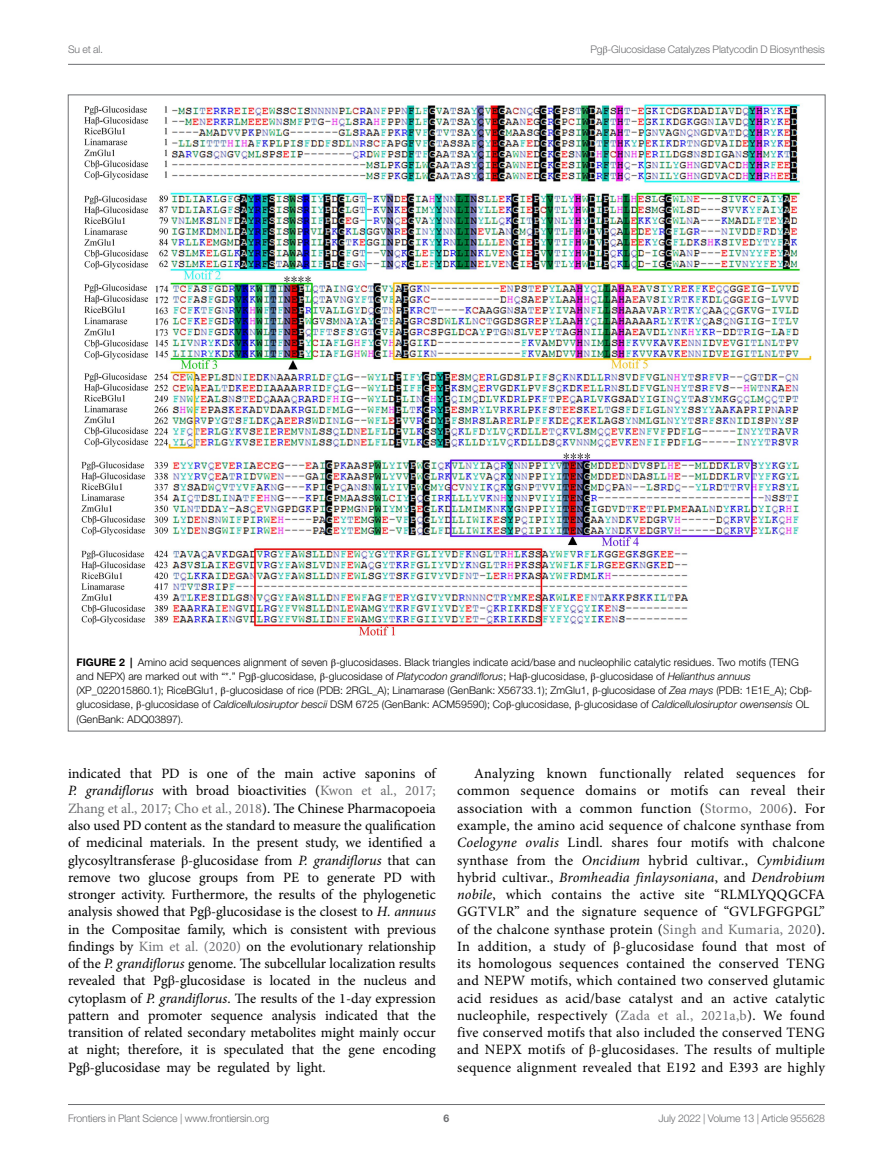
<style>
.page{position:relative;width:893px;height:1170px;background:#fff}
.page>*{position:absolute;margin:0;border:0;box-sizing:border-box;transform-origin:0 0}
.TEXT_FLUSH{font:14.25px/17.2px "Minion Pro";color:#000;text-align:justify}
.TEXT{font:14.25px/17.2px "Minion Pro";letter-spacing:.02em;color:#000;text-align:justify}
.FIG_LEG{font:300 10.5px/14.2px "Helvetica Neue LT Std";color:#000}
.t1{font:300 10.5px "Helvetica Neue LT Std";letter-spacing:-.015em;color:#6d6e71}
.t2{font:700 10.5px "Helvetica Neue LT Std";color:#6d6e71}
.s1{font-family:"STIX General";font-weight:400}
.s2{font-weight:700}
.s3{font-style:italic}
.s4{color:#6d6e71}
.s5{font-family:"STIX General"}
</style>
<div class="page">
<hr style="left:68px;top:64px;width:757px;height:1px;background:#6d6e71">
<hr style="left:68px;top:1104px;width:757px;height:1px;background:#6d6e71">
<img style="left:81px;top:104px;width:731px;height:532px">
<p class="t1" style="left:68px;top:42px;width:37px">Su et al.</p>
<p class="t1" style="left:590px;top:42px;width:236px">Pg<span class="s1">β</span>-Glucosidase Catalyzes Platycodin D Biosynthesis</p>
<p class="FIG_LEG" style="left:77px;top:654px;width:737px"><span class="s2">FIGURE 2 |</span> Amino acid sequences alignment of seven <span class="s1">β</span>-glucosidases. Black triangles indicate acid/base and nucleophilic catalytic residues. Two motifs (TENG and NEPX) are marked out with “*.” Pg<span class="s1">β</span>-glucosidase, <span class="s1">β</span>-glucosidase of <span class="s3">Platycodon grandiflorus</span>; Ha<span class="s1">β</span>-glucosidase, <span class="s1">β</span>-glucosidase of <span class="s3">Helianthus annuus </span>(XP_022015860.1); RiceBGlu1, <span class="s1">β</span>-glucosidase of rice (PDB: 2RGL_A); Linamarase (GenBank: X56733.1); ZmGlu1, <span class="s1">β</span>-glucosidase of <span class="s3">Zea mays</span> (PDB: 1E1E_A); Cb<span class="s1">β&shy;</span>glucosidase, <span class="s1">β</span>-glucosidase of <span class="s3">Caldicellulosiruptor bescii</span> DSM 6725 (GenBank: ACM59590); Co<span class="s1">β</span>-glucosidase, <span class="s1">β</span>-glucosidase of <span class="s3">Caldicellulosiruptor owensensis</span> OL (GenBank: ADQ03897).</p>
<p class="TEXT_FLUSH" style="left:68px;top:765px;width:369px">indicated that PD is one of the main active saponins of <span class="s3">P. grandiflorus</span> with broad bioactivities (<span class="s4">Kwon et al., 2017; Zhang et al., 2017; Cho et al., 2018</span>). The Chinese Pharmacopoeia also used PD content as the standard to measure the qualification of medicinal materials. In the present study, we identified a glycosyltransferase <span class="s5">β</span>-glucosidase from <span class="s3">P. grandiflorus</span> that can remove two glucose groups from PE to generate PD with stronger activity. Furthermore, the results of the phylogenetic analysis showed that Pg<span class="s5">β</span>-glucosidase is the closest to <span class="s3">H. annuus </span>in the Compositae family, which is consistent with previous findings by <span class="s4">Kim et al. (2020)</span> on the evolutionary relationship of the <span class="s3">P. grandiflorus</span> genome. The subcellular localization results revealed that Pg<span class="s5">β</span>-glucosidase is located in the nucleus and cytoplasm of <span class="s3">P. grandiflorus</span>. The results of the 1-day expression pattern and promoter sequence analysis indicated that the transition of related secondary metabolites might mainly occur at night; therefore, it is speculated that the gene encoding Pg<span class="s5">β</span>-glucosidase may be regulated by light.</p>
<p class="TEXT" style="left:457px;top:765px;width:369px;text-indent:17px">Analyzing known functionally related sequences for common sequence domains or motifs can reveal their association with a common function (<span class="s4">Stormo, 2006</span>). For example, the amino acid sequence of chalcone synthase from <span class="s3">Coelogyne ovalis</span> Lindl. shares four motifs with chalcone synthase from the <span class="s3">Oncidium</span> hybrid cultivar., <span class="s3">Cymbidium </span>hybrid cultivar., <span class="s3">Bromheadia finlaysoniana</span>, and <span class="s3">Dendrobium nobile</span>, which contains the active site “RLMLYQQGCFA GGTVLR” and the signature sequence of “GVLFGFGPGL” of the chalcone synthase protein (<span class="s4">Singh and Kumaria, 2020</span>).<br>In addition, a study of <span class="s5">β</span>-glucosidase found that most of its homologous sequences contained the conserved TENG and NEPW motifs, which contained two conserved glutamic acid residues as acid/base catalyst and an active catalytic nucleophile, respectively (<span class="s4">Zada et al., 2021a,b</span>). We found five conserved motifs that also included the conserved TENG and NEPX motifs of <span class="s5">β</span>-glucosidases. The results of multiple sequence alignment revealed that E192 and E393 are highly</p>
<p class="t1" style="left:68px;top:1111px;width:203px">Frontiers in Plant Science | www.frontiersin.org</p>
<p class="t2" style="left:444px;top:1111px;width:7px">6</p>
<p class="t1" style="left:658px;top:1111px;width:168px">July 2022 | Volume 13 | Article 955628</p>
</div>
